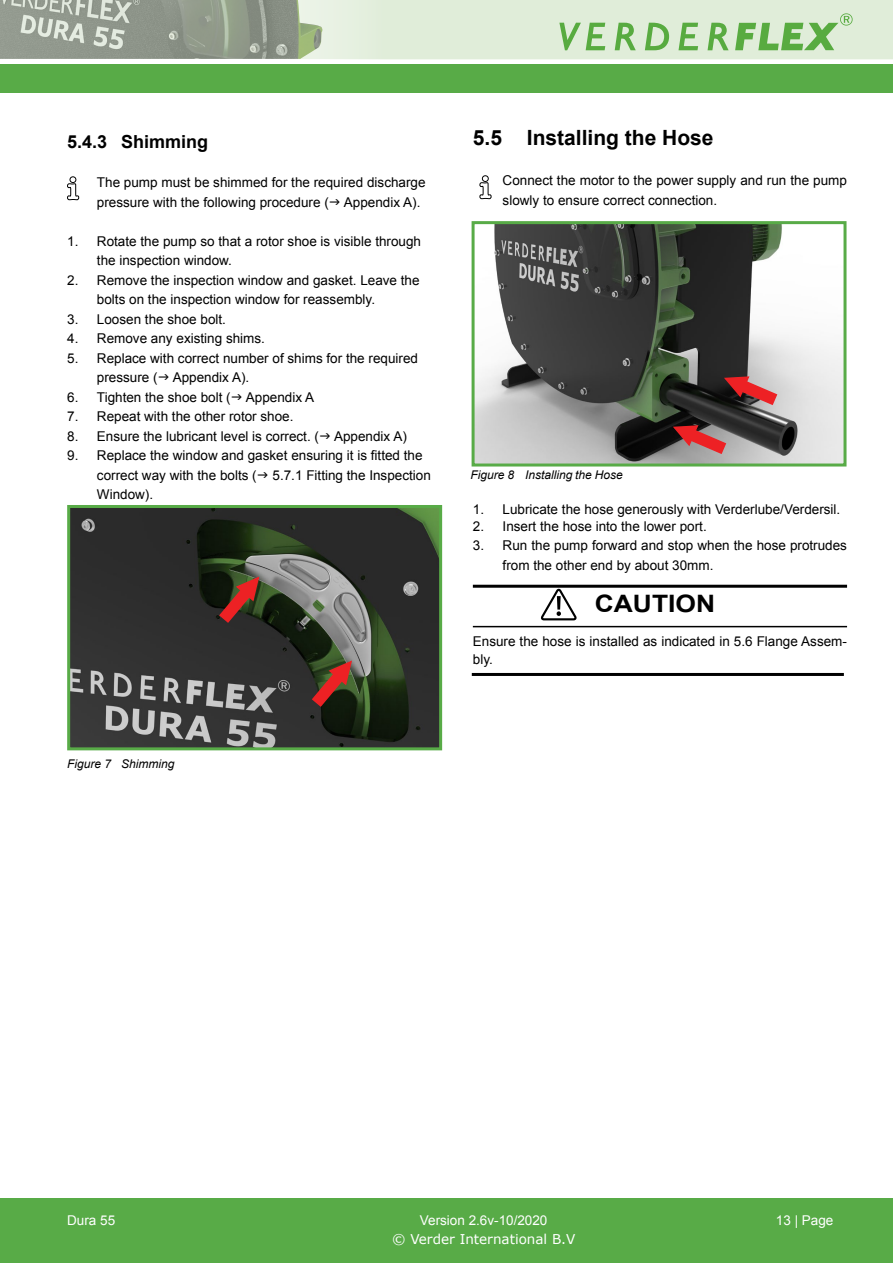
<style>
.page{position:relative;width:893px;height:1263px;background:#fff}
.page>*{position:absolute;margin:0;border:0;box-sizing:border-box;transform-origin:0 0}
.t1{font:700 24px "Arial";color:#000;scale:1.1 1}
.t2{font:700 21px "Arial";color:#000}
.t3{font:700 18px "Arial";color:#000}
.t4{font:13.5px/19.5px "Arial";color:#000}
.t5{font:13.5px "Arial";color:#fff}
.t6{font:13.5px "Verdana";color:#fff}
.t7{font:italic 12px "Arial";color:#000}
</style>
<div class="page">
<div style="left:0;top:1198px;width:893px;height:65px;background:#58ab47"></div>
<div style="left:0;top:64px;width:893px;height:29px;background:#58ab47"></div>
<div style="left:259px;top:0;width:634px;height:59px;background:#e0edd9"></div>
<svg style="left:559px;top:23px;width:46px;height:27px"></svg>
<svg style="left:615px;top:23px;width:21px;height:27px"></svg>
<svg style="left:645px;top:23px;width:24px;height:27px"></svg>
<svg style="left:678px;top:23px;width:20px;height:27px"></svg>
<svg style="left:708px;top:23px;width:21px;height:27px"></svg>
<svg style="left:735px;top:13px;width:118px;height:37px"></svg>
<svg style="left:0;top:0;width:335px;height:59px;background:#9da698"></svg>
<img style="left:71px;top:509px;width:367px;height:237px">
<div style="left:67px;top:505px;width:375px;height:245px;border:3px solid #58ab47"></div>
<svg style="left:218px;top:576px;width:42px;height:48px;background:#652d20"></svg>
<svg style="left:311px;top:660px;width:42px;height:48px;background:#683322"></svg>
<svg style="left:67px;top:176px;width:12px;height:24px"></svg>
<svg style="left:479px;top:175px;width:13px;height:24px"></svg>
<img style="left:476px;top:225px;width:366px;height:237px">
<div style="left:472px;top:221px;width:374px;height:245px;border:3px solid #58ab47"></div>
<svg style="left:672px;top:424px;width:55px;height:31px;background:#a75a5b"></svg>
<svg style="left:723px;top:375px;width:55px;height:31px;background:#9f5253"></svg>
<hr style="left:473px;top:585px;width:374px;height:3px;background:#000">
<hr style="left:473px;top:626px;width:374px;height:1px;background:#000">
<svg style="left:541px;top:587px;width:38px;height:34px"></svg>
<hr style="left:472px;top:673px;width:372px;height:3px;background:#000">
<h3 class="t3" style="left:67px;top:130px;width:143px">5.4.3 Shimming</h3>
<p class="t4" style="left:97px;top:173px;width:330px">The pump must be shimmed for the required discharge pressure with the following procedure ( Appendix A).</p>
<p class="t4" style="left:97px;top:231px;width:326px;text-indent:-30px">1. Rotate the pump so that a rotor shoe is visible through the inspection window.</p>
<p class="t4" style="left:97px;top:270px;width:324px;text-indent:-30px">2. Remove the inspection window and gasket. Leave the bolts on the inspection window for reassembly.</p>
<p class="t4" style="left:67px;top:309px;width:160px">3. Loosen the shoe bolt.</p>
<p class="t4" style="left:67px;top:329px;width:199px">4. Remove any existing shims.</p>
<p class="t4" style="left:97px;top:348px;width:323px;text-indent:-30px">5. Replace with correct number of shims for the required pressure ( Appendix A).</p>
<p class="t4" style="left:67px;top:387px;width:248px">6. Tighten the shoe bolt ( Appendix A</p>
<p class="t4" style="left:67px;top:407px;width:228px">7. Repeat with the other rotor shoe.</p>
<p class="t4" style="left:67px;top:426px;width:341px">8. Ensure the lubricant level is correct. ( Appendix A)</p>
<p class="t4" style="left:97px;top:446px;width:335px;text-indent:-30px">9. Replace the window and gasket ensuring it is fitted the correct way with the bolts ( 5.7.1 Fitting the Inspection<br>Window).</p>
<p class="t7" style="left:67px;top:756px;width:109px">Figure 7 Shimming</p>
<h2 class="t2" style="left:473px;top:124px;width:242px">5.5 Installing the Hose</h2>
<p class="t4" style="left:503px;top:171px;width:346px">Connect the motor to the power supply and run the pump slowly to ensure correct connection.</p>
<p class="t7" style="left:471px;top:467px;width:154px">Figure 8 Installing the Hose</p>
<p class="t4" style="left:473px;top:500px;width:369px">1. Lubricate the hose generously with Verderlube/Verdersil.</p>
<p class="t4" style="left:473px;top:516px;width:235px">2. Insert the hose into the lower port.</p>
<p class="t4" style="left:503px;top:536px;width:346px;text-indent:-30px">3. Run the pump forward and stop when the hose protrudes from the other end by about 30mm.</p>
<h1 class="t1" style="left:595px;top:587px;width:111px">CAUTION</h1>
<p class="t4" style="left:473px;top:632px;width:376px;line-height:18px">Ensure the hose is installed as indicated in 5.6 Flange Assem&shy;bly.</p>
<p class="t5" style="left:67px;top:1211px;width:50px">Dura 55</p>
<p class="t5" style="left:420px;top:1211px;width:129px">Version 2.6v-10/2020</p>
<p class="t5" style="left:776px;top:1211px;width:59px">13 | Page</p>
<p class="t6" style="left:392px;top:1230px;width:185px">© Verder International B.V</p>
</div>
